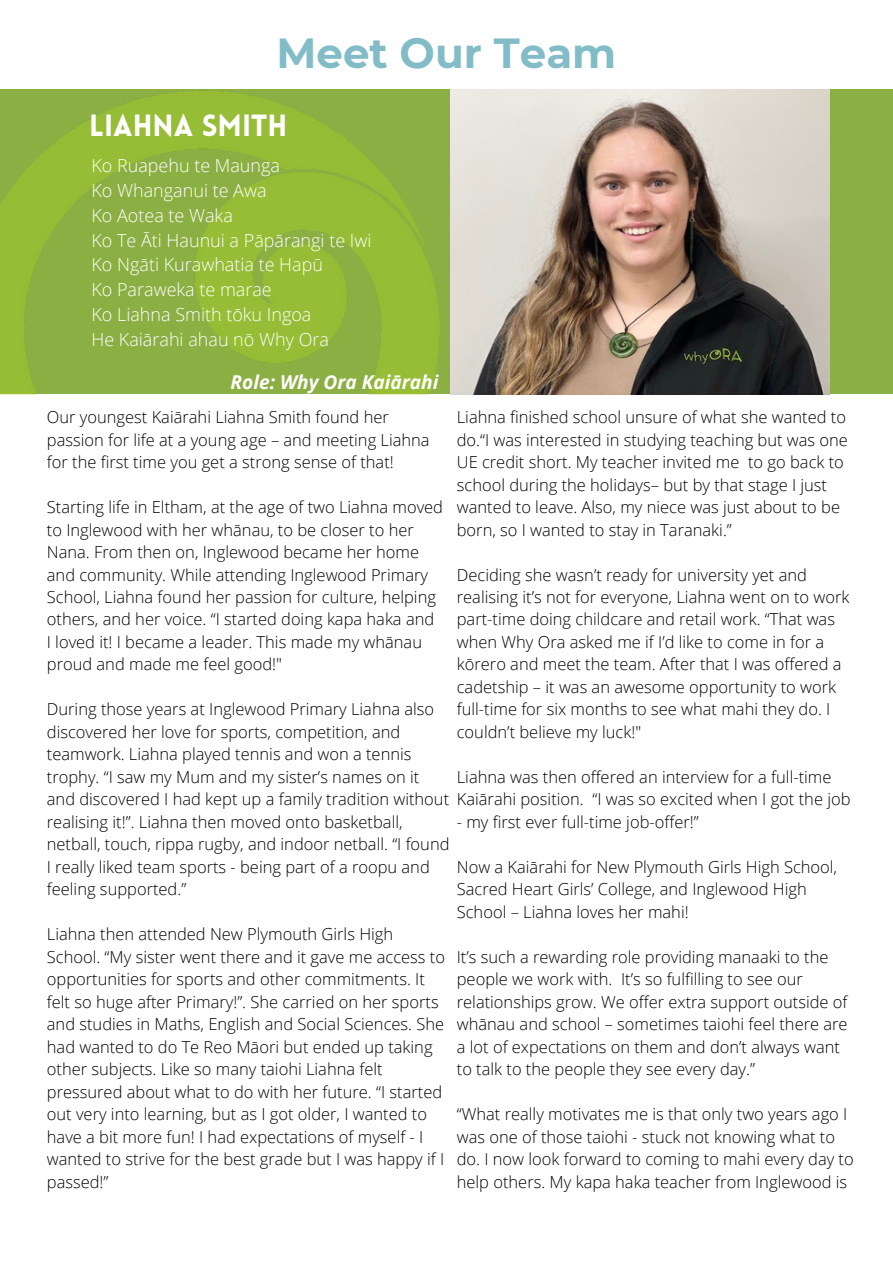
<style>
.page{position:relative;width:893px;height:1264px;background:#fff}
.page>*{position:absolute;margin:0;border:0;box-sizing:border-box;transform-origin:0 0}
.t1{font:700 42px "Montserrat";color:#82bcc7}
.t2{font:900 30px "Lovelo";color:#fff}
.t3{font:italic 700 19.05px "Open Sans";color:#fff}
.t4{font:300 18px/24.8px "Open Sans";color:#fff}
.t5{font:300 16.5px/22.5px "Open Sans";color:#000}
</style>
<div class="page">
<div style="left:0;top:89px;width:892px;height:305px;background:#8caf43"></div>
<img style="left:0;top:91px;width:439px;height:303px">
<img style="left:450px;top:89px;width:379px;height:305px">
<h1 class="t1" style="left:276px;top:27px;width:341px">Meet Our Team</h1>
<h2 class="t2" style="left:89px;top:113px;width:200px">LIAHNA SMITH</h2>
<p class="t4" style="left:91px;top:153px;width:281px">Ko Ruapehu te Maunga<br>Ko Whanganui te Awa<br>Ko Aotea te Waka<br>Ko Te Āti Haunui a Pāpārangi te Iwi<br>Ko Ngāti Kurawhatia te Hapū<br>Ko Paraweka te marae<br>Ko Liahna Smith tōku Ingoa<br>He Kaiārahi ahau nō Why Ora</p>
<p class="t3" style="left:231px;top:368px;width:209px">Role: Why Ora Kaiārahi</p>
<p class="t5" style="left:47px;top:405px;width:384px">Our youngest Kaiārahi Liahna Smith found her passion for life at a young age – and meeting Liahna for the first time you get a strong sense of that!</p>
<p class="t5" style="left:47px;top:495px;width:397px">Starting life in Eltham, at the age of two Liahna moved to Inglewood with her whānau, to be closer to her Nana. From then on, Inglewood became her home and community. While attending Inglewood Primary School, Liahna found her passion for culture, helping others, and her voice. “I started doing kapa haka and<br>I loved it! I became a leader. This made my whānau proud and made me feel good!"</p>
<p class="t5" style="left:47px;top:697px;width:404px">During those years at Inglewood Primary Liahna also discovered her love for sports, competition, and teamwork. Liahna played tennis and won a tennis trophy. “I saw my Mum and my sister’s names on it and discovered I had kept up a family tradition without realising it!”. Liahna then moved onto basketball, netball, touch, rippa rugby, and indoor netball. “I found I really liked team sports - being part of a roopu and feeling supported.”</p>
<p class="t5" style="left:47px;top:922px;width:399px">Liahna then attended New Plymouth Girls High School. “My sister went there and it gave me access to opportunities for sports and other commitments. It felt so huge after Primary!”. She carried on her sports and studies in Maths, English and Social Sciences. She had wanted to do Te Reo Māori but ended up taking other subjects. Like so many taiohi Liahna felt pressured about what to do with her future. “I started out very into learning, but as I got older, I wanted to have a bit more fun! I had expectations of myself - I wanted to strive for the best grade but I was happy if I passed!”</p>
<p class="t5" style="left:457px;top:405px;width:392px">Liahna finished school unsure of what she wanted to do.“I was interested in studying teaching but was one UE credit short. My teacher invited me to go back to school during the holidays– but by that stage I just wanted to leave. Also, my niece was just about to be born, so I wanted to stay in Taranaki.”</p>
<p class="t5" style="left:457px;top:563px;width:394px">Deciding she wasn’t ready for university yet and realising it’s not for everyone, Liahna went on to work part-time doing childcare and retail work. “That was when Why Ora asked me if I’d like to come in for a kōrero and meet the team. After that I was offered a cadetship – it was an awesome opportunity to work full-time for six months to see what mahi they do. I couldn’t believe my luck!"</p>
<p class="t5" style="left:457px;top:765px;width:395px">Liahna was then offered an interview for a full-time<br>Kaiārahi position. “I was so excited when I got the job</p>
<p class="t5" style="left:457px;top:810px;width:243px">- my first ever full-time job-offer!”</p>
<p class="t5" style="left:457px;top:855px;width:382px">Now a Kaiārahi for New Plymouth Girls High School,<br>Sacred Heart Girls’ College, and Inglewood High<br>School – Liahna loves her mahi!</p>
<p class="t5" style="left:457px;top:945px;width:392px">It’s such a rewarding role providing manaaki to the people we work with. It’s so fulfilling to see our relationships grow. We offer extra support outside of whānau and school – sometimes taiohi feel there are a lot of expectations on them and don’t always want to talk to the people they see every day.”</p>
<p class="t5" style="left:457px;top:1102px;width:398px">“What really motivates me is that only two years ago I was one of those taiohi - stuck not knowing what to do. I now look forward to coming to mahi every day to help others. My kapa haka teacher from Inglewood is</p>
</div>
